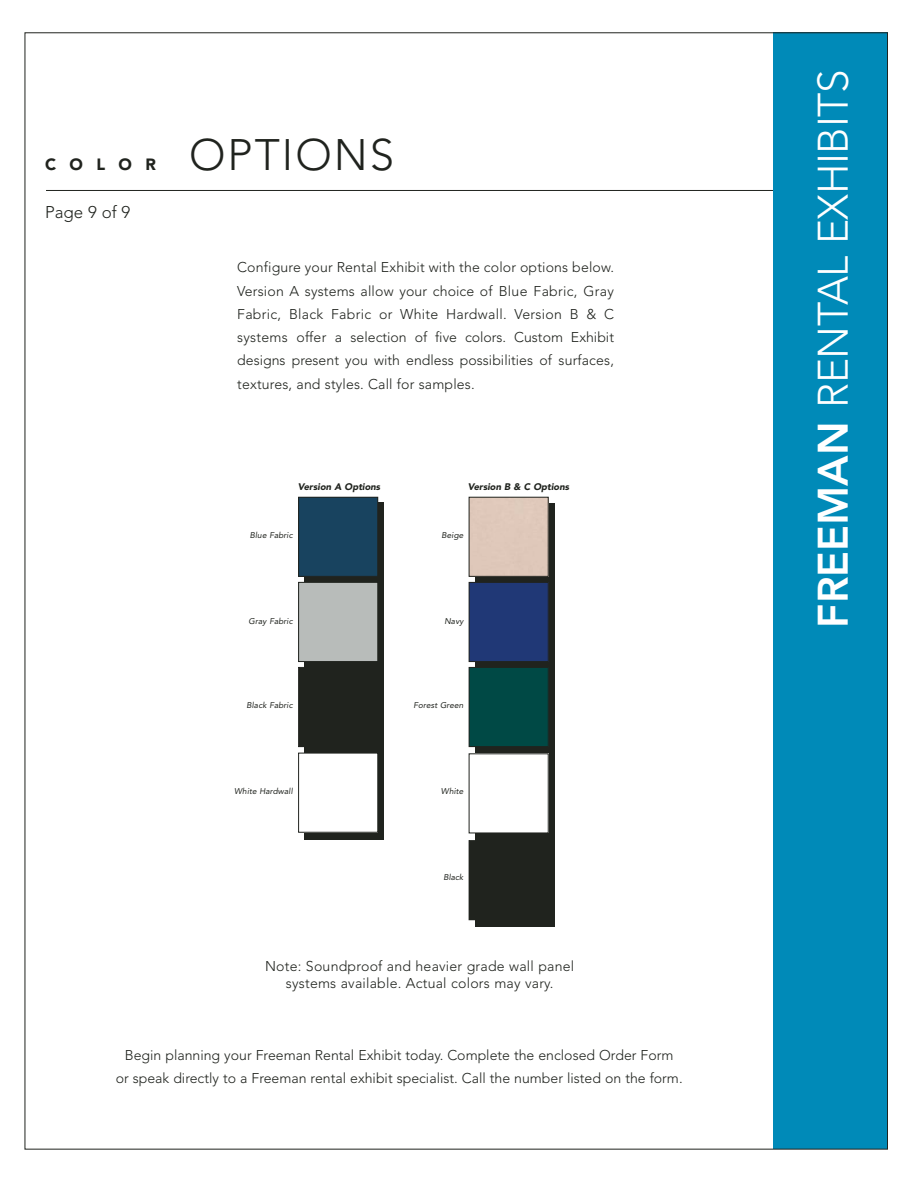
<style>
.page{position:relative;width:918px;height:1188px;background:#fff}
.page>*{position:absolute;margin:0;border:0;box-sizing:border-box;transform-origin:0 0}
.t1{font:300 43.65px "Avenir";letter-spacing:.045em;color:#20231e}
.t2{font:300 42.3px "Avenir";letter-spacing:-.01em;color:#fff}
.t3{font:300 16.95px "Avenir";color:#20231e}
.t4{font:900 16.2px "Avenir";letter-spacing:.83em;color:#20231e}
.t5{font:300 14.1px/23.2px "Avenir";color:#20231e;text-align:center}
.t6{font:900 9.45px "Avenir";color:#20231e}
.t7{font:8.25px "Avenir";color:#20231e}
.s1{font-weight:800}
</style>
<div class="page">
<hr style="left:46px;top:190px;width:742px;height:1px;background:#20231e">
<div style="left:773px;top:33px;width:115px;height:1116px;background:#008ab8"></div>
<div style="left:475px;top:503px;width:79px;height:424px;background:#20231e"></div>
<div style="left:304px;top:503px;width:80px;height:337px;background:#20231e"></div>
<div style="left:299px;top:668px;width:78px;height:78px;background:#20231e"></div>
<div style="left:298px;top:667px;width:80px;height:80px;border:1px solid #20231e"></div>
<div style="left:299px;top:582px;width:79px;height:80px;background:#b8bcba"></div>
<div style="left:298px;top:582px;width:80px;height:80px;border:1px solid #20231e"></div>
<div style="left:299px;top:753px;width:79px;height:79px;background:#fff"></div>
<div style="left:298px;top:753px;width:80px;height:80px;border:1px solid #20231e"></div>
<div style="left:299px;top:497px;width:79px;height:79px;background:#18435f"></div>
<div style="left:298px;top:497px;width:80px;height:80px;border:1px solid #20231e"></div>
<div style="left:471px;top:669px;width:76px;height:76px;background:#004945"></div>
<div style="left:469px;top:667px;width:80px;height:80px;border:1px solid #20231e"></div>
<div style="left:471px;top:584px;width:76px;height:76px;background:#203876"></div>
<div style="left:469px;top:582px;width:80px;height:80px;border:1px solid #20231e"></div>
<div style="left:471px;top:499px;width:76px;height:76px;background:#dfc8ba"></div>
<div style="left:469px;top:497px;width:80px;height:80px;border:1px solid #20231e"></div>
<div style="left:469px;top:754px;width:79px;height:79px;background:#fff"></div>
<div style="left:469px;top:841px;width:79px;height:78px;background:#20231e"></div>
<p class="t4" style="left:45px;top:158px;width:113px">COLOR</p>
<p class="t3" style="left:45px;top:205px;width:87px">Page 9 of 9</p>
<h1 class="t1" style="left:189px;top:137px;width:207px">OPTIONS</h1>
<p class="t5" style="left:237px;top:257px;width:378px;text-align:justify">Configure your Rental Exhibit with the color options below.<br>Version A systems allow your choice of Blue Fabric, Gray Fabric, Black Fabric or White Hardwall. Version B &amp; C systems offer a selection of five colors. Custom Exhibit designs present you with endless possibilities of surfaces, textures, and styles. Call for samples.</p>
<p class="t6" style="left:298px;top:483px;width:85px">Version A Options</p>
<p class="t6" style="left:468px;top:483px;width:104px">Version B &amp; C Options</p>
<p class="t7" style="left:250px;top:532px;width:45px">Blue Fabric</p>
<p class="t7" style="left:442px;top:532px;width:25px">Beige</p>
<p class="t7" style="left:249px;top:617px;width:47px">Gray Fabric</p>
<p class="t7" style="left:444px;top:617px;width:21px">Navy</p>
<p class="t7" style="left:247px;top:702px;width:49px">Black Fabric</p>
<p class="t7" style="left:413px;top:702px;width:53px">Forest Green</p>
<p class="t7" style="left:234px;top:788px;width:61px">White Hardwall</p>
<p class="t7" style="left:441px;top:788px;width:25px">White</p>
<p class="t7" style="left:443px;top:873px;width:22px">Black</p>
<p class="t5" style="left:265px;top:959px;width:311px;line-height:17px">Note: Soundproof and heavier grade wall panel systems available. Actual colors may vary.</p>
<p class="t5" style="left:116px;top:1044px;width:568px">Begin planning your Freeman Rental Exhibit today. Complete the enclosed Order Form<br>or speak directly to a Freeman rental exhibit specialist. Call the number listed on the form.</p>
<h2 class="t2" style="left:816px;top:628px;width:560px;rotate:-90deg"><span class="s1">FREEMAN</span> RENTAL EXHIBITS</h2>
</div>
